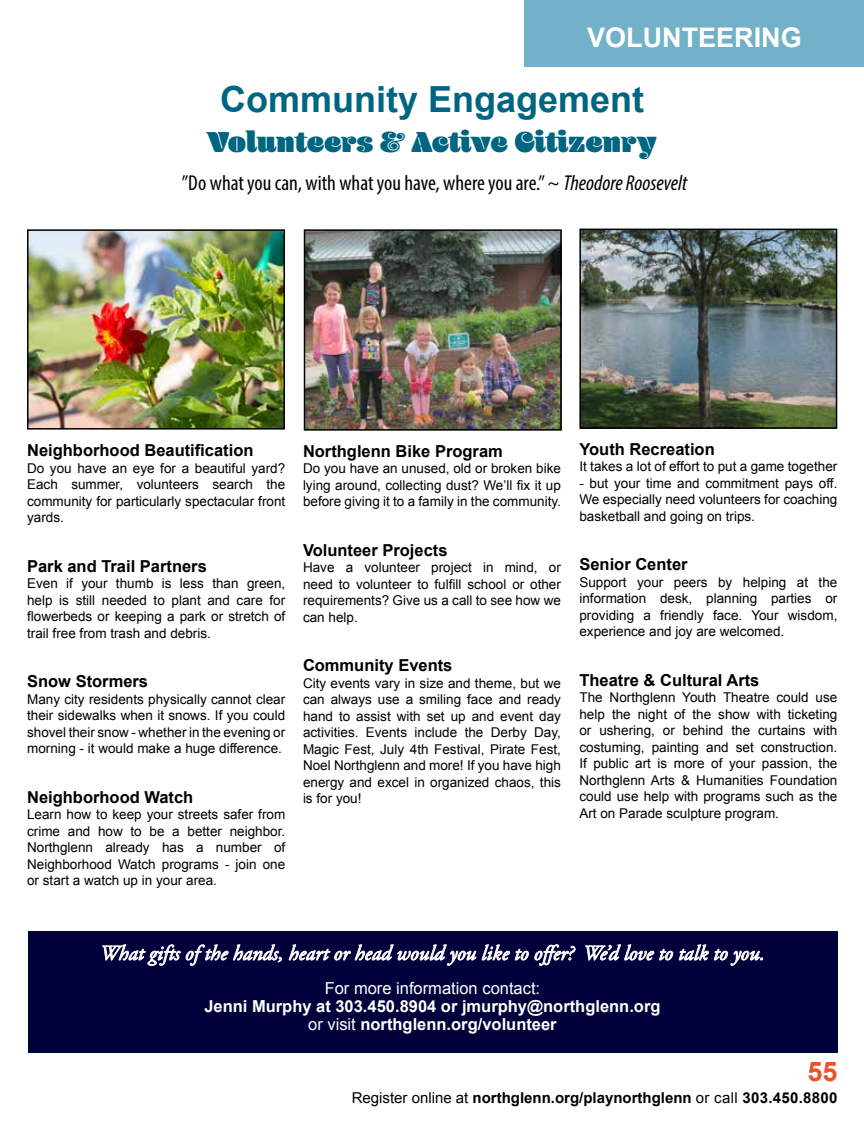
<style>
.page{position:relative;width:864px;height:1134px;background:#fff}
.page>*{position:absolute;margin:0;border:0;box-sizing:border-box;transform-origin:0 0}
.t1{font:700 36px "Arial";color:#006580}
.t2{font:900 30px "Blenny";color:#006580}
.t3{font:700 27px "Arial";color:#fff}
.t4{font:700 27px "Arial";color:#ea5329}
.t5{font:condensed 21.6px "Myriad Pro";color:#000}
.t6{font:italic 21px "Adobe Garamond Pro";color:#fff}
.t7{font:700 16.5px "Arial";color:#000}
.t8{font:700 16.5px/18px "Arial";color:#fff;text-align:center}
.t9{font:16.5px "Arial";color:#fff}
.t10{font:700 15px "Arial";color:#000}
.t11{font:13.5px/16.5px "Arial";color:#000;text-align:justify}
.s1{font-style:italic}
.s2{font-weight:400}
</style>
<div class="page">
<div style="left:525px;top:0;width:339px;height:66px;background:#72b1c8"></div>
<div style="left:29px;top:932px;width:809px;height:121px;background:#00003a"></div>
<img style="left:30px;top:232px;width:252px;height:195px">
<div style="left:27px;top:229px;width:258px;height:201px;border:2px solid #000"></div>
<img style="left:307px;top:232px;width:252px;height:196px">
<div style="left:304px;top:229px;width:258px;height:202px;border:2px solid #000"></div>
<img style="left:582px;top:232px;width:252px;height:194px">
<div style="left:579px;top:229px;width:258px;height:200px;border:2px solid #000"></div>
<svg style="left:103px;top:944px;width:179px;height:22px"></svg>
<svg style="left:289px;top:944px;width:187px;height:22px"></svg>
<svg style="left:482px;top:944px;width:47px;height:16px"></svg>
<svg style="left:535px;top:944px;width:40px;height:22px"></svg>
<svg style="left:586px;top:944px;width:87px;height:17px"></svg>
<svg style="left:679px;top:944px;width:84px;height:22px"></svg>
<h3 class="t3" style="left:587px;top:19px;width:216px">VOLUNTEERING</h3>
<h1 class="t1" style="left:220px;top:75px;width:426px">Community Engagement</h1>
<h2 class="t2" style="left:207px;top:124px;width:453px">Volunteers &amp; Active Citizenry</h2>
<h3 class="t5" style="left:182px;top:170px;width:507px">”Do what you can, with what you have, where you are.” ~ <span class="s1">Theodore Roosevelt</span></h3>
<p class="t7" style="left:27px;top:439px;width:228px">Neighborhood Beautification</p>
<p class="t11" style="left:27px;top:460px;width:260px">Do you have an eye for a beautiful yard?<br>Each summer, volunteers search the community for particularly spectacular front yards.</p>
<p class="t7" style="left:27px;top:555px;width:181px">Park and Trail Partners</p>
<p class="t11" style="left:27px;top:575px;width:260px">Even if your thumb is less than green, help is still needed to plant and care for flowerbeds or keeping a park or stretch of trail free from trash and debris.</p>
<p class="t7" style="left:27px;top:670px;width:123px">Snow Stormers</p>
<p class="t11" style="left:27px;top:691px;width:260px">Many city residents physically cannot clear their sidewalks when it snows. If you could shovel their snow - whether in the evening or morning - it would make a huge difference.</p>
<p class="t7" style="left:27px;top:786px;width:168px">Neighborhood Watch</p>
<p class="t11" style="left:27px;top:806px;width:260px">Learn how to keep your streets safer from crime and how to be a better neighbor.<br>Northglenn already has a number of Neighborhood Watch programs - join one or start a watch up in your area.</p>
<p class="t7" style="left:303px;top:440px;width:201px">Northglenn Bike Program</p>
<p class="t11" style="left:303px;top:460px;width:260px">Do you have an unused, old or broken bike lying around, collecting dust? We’ll fix it up before giving it to a family in the community.</p>
<p class="t7" style="left:303px;top:539px;width:146px">Volunteer Projects</p>
<p class="t11" style="left:303px;top:559px;width:259px">Have a volunteer project in mind, or need to volunteer to fulfill school or other requirements? Give us a call to see how we can help.</p>
<p class="t7" style="left:303px;top:654px;width:151px">Community Events</p>
<p class="t11" style="left:303px;top:675px;width:260px">City events vary in size and theme, but we can always use a smiling face and ready hand to assist with set up and event day activities. Events include the Derby Day, Magic Fest, July 4th Festival, Pirate Fest, Noel Northglenn and more! If you have high energy and excel in organized chaos, this is for you!</p>
<p class="t7" style="left:579px;top:438px;width:137px">Youth Recreation</p>
<p class="t11" style="left:579px;top:459px;width:259px">It takes a lot of effort to put a game together</p>
<p class="t11" style="left:579px;top:475px;width:259px">- but your time and commitment pays off.<br>We especially need volunteers for coaching basketball and going on trips.</p>
<p class="t7" style="left:579px;top:554px;width:110px">Senior Center</p>
<p class="t11" style="left:579px;top:574px;width:259px">Support your peers by helping at the information desk, planning parties or providing a friendly face. Your wisdom, experience and joy are welcomed.</p>
<p class="t7" style="left:579px;top:669px;width:181px">Theatre &amp; Cultural Arts</p>
<p class="t11" style="left:579px;top:690px;width:259px">The Northglenn Youth Theatre could use help the night of the show with ticketing or ushering, or behind the curtains with costuming, painting and set construction.<br>If public art is more of your passion, the Northglenn Arts &amp; Humanities Foundation could use help with programs such as the Art on Parade sculpture program.</p>
<h3 class="t6" style="left:100px;top:940px;width:666px">What gifts of the hands, heart or head would you like to offer? We’d love to talk to you.</h3>
<p class="t9" style="left:325px;top:978px;width:217px">For more information contact:</p>
<p class="t8" style="left:204px;top:998px;width:458px">Jenni Murphy at 303.450.8904 or jmurphy@northglenn.org <span class="s2">or visit</span> northglenn.org/volunteer</p>
<h3 class="t4" style="left:808px;top:1053px;width:32px">55</h3>
<p class="t10" style="left:352px;top:1088px;width:487px"><span class="s2">Register online at</span> northglenn.org/playnorthglenn <span class="s2">or call</span> 303.450.8800</p>
</div>
